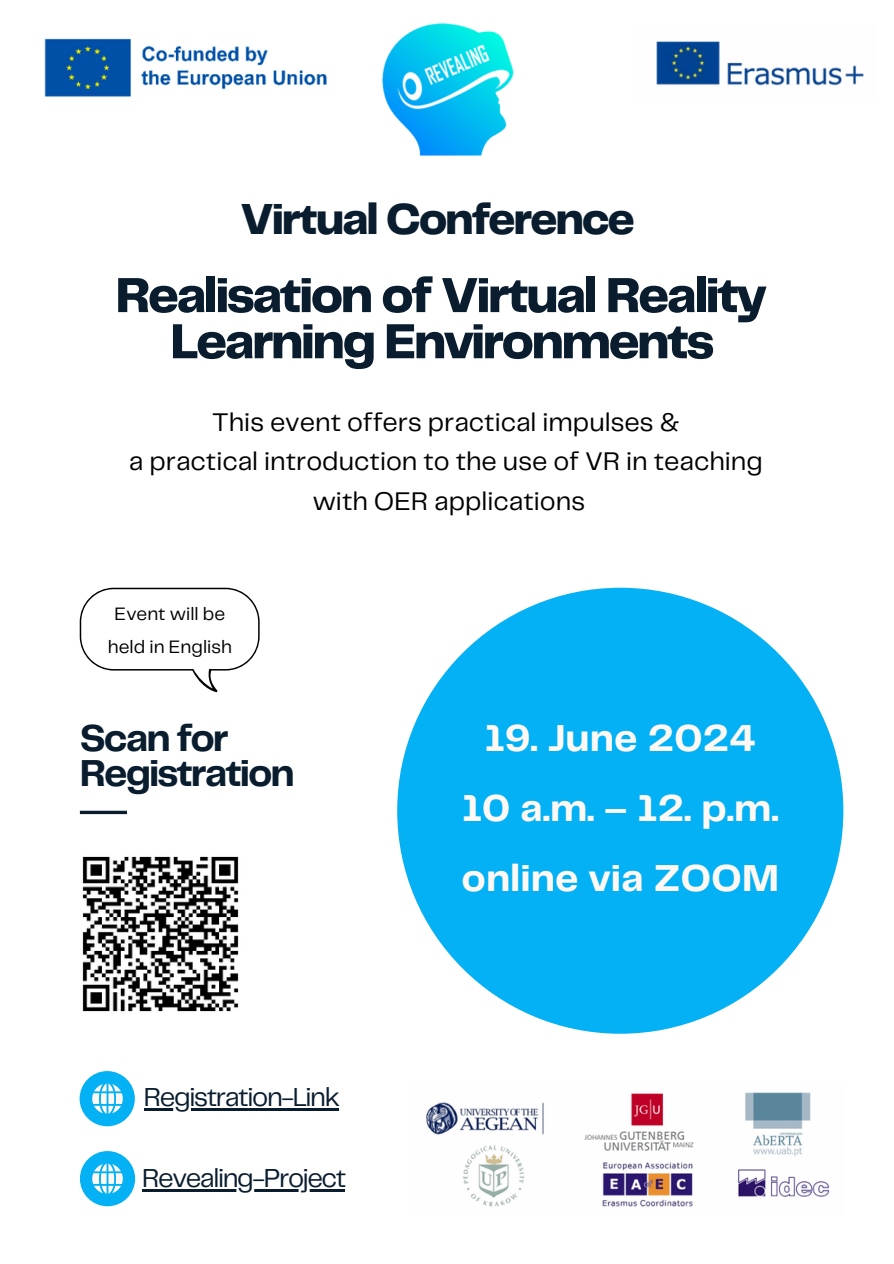
<style>
.page{position:relative;width:894px;height:1264px;background:#fff}
.page>*{position:absolute;margin:0;border:0;box-sizing:border-box;transform-origin:0 0}
.t1{font:800 51.15px/46.2px "Telegraf";letter-spacing:-.05em;color:#091d2e;text-align:center}
.t2{font:800 45.15px "Telegraf";letter-spacing:-.05em;color:#091d2e}
.t3{font:700 39px/69.8px "Telegraf";color:#fdf8f4;text-align:center}
.t4{font:700 39px/34.8px "Telegraf";letter-spacing:-.05em;color:#091d2e}
.t5{font:27px "Telegraf";letter-spacing:-.05em;color:#091d2e}
.t6{font:26.55px/39.3px "Telegraf";color:#000;text-align:center}
.t7{font:18.6px "Telegraf";color:#000}
</style>
<div class="page">
<div style="left:397px;top:587px;width:446px;height:446px;background:#04b1f4;border-radius:50%"></div>
<svg style="left:80px;top:810px;width:47px;height:4px"></svg>
<div style="left:80px;top:1071px;width:55px;height:55px;background:#04b1f4;border-radius:50%"></div>
<svg style="left:92px;top:1083px;width:31px;height:30px"></svg>
<img style="left:82px;top:856px;width:157px;height:156px">
<div style="left:80px;top:1151px;width:55px;height:55px;background:#04b1f4;border-radius:50%"></div>
<svg style="left:92px;top:1163px;width:31px;height:30px"></svg>
<img style="left:381px;top:23px;width:133px;height:133px">
<svg style="left:80px;top:587px;width:179px;height:105px"></svg>
<img style="left:44px;top:38px;width:283px;height:59px">
<img style="left:656px;top:41px;width:208px;height:45px">
<img style="left:425px;top:1092px;width:405px;height:115px">
<hr style="left:144px;top:1108px;width:194px;height:2px;background:#091d2e">
<hr style="left:142px;top:1189px;width:203px;height:2px;background:#091d2e">
<h4 class="t2" style="left:240px;top:200px;width:396px">Virtual Conference</h4>
<p class="t1" style="left:115px;top:275px;width:652px">Realisation of Virtual Reality<br>Learning Environments</p>
<h3 class="t6" style="left:129px;top:404px;width:635px">This event offers practical impulses &amp;<br>a practical introduction to the use of VR in teaching with OER applications</h3>
<p class="t7" style="left:115px;top:606px;width:112px">Event will be</p>
<p class="t7" style="left:108px;top:639px;width:126px">held in English</p>
<p class="t4" style="left:80px;top:723px;width:216px">Scan for<br>Registration</p>
<p class="t3" style="left:461px;top:705px;width:318px">19. June 2024<br>10 a.m. – 12. p.m.</p>
<h3 class="t3" style="left:461px;top:844px;width:319px">online via ZOOM</h3>
<p class="t5" style="left:144px;top:1085px;width:198px">Registration-Link</p>
<p class="t5" style="left:142px;top:1166px;width:206px">Revealing-Project</p>
</div>
